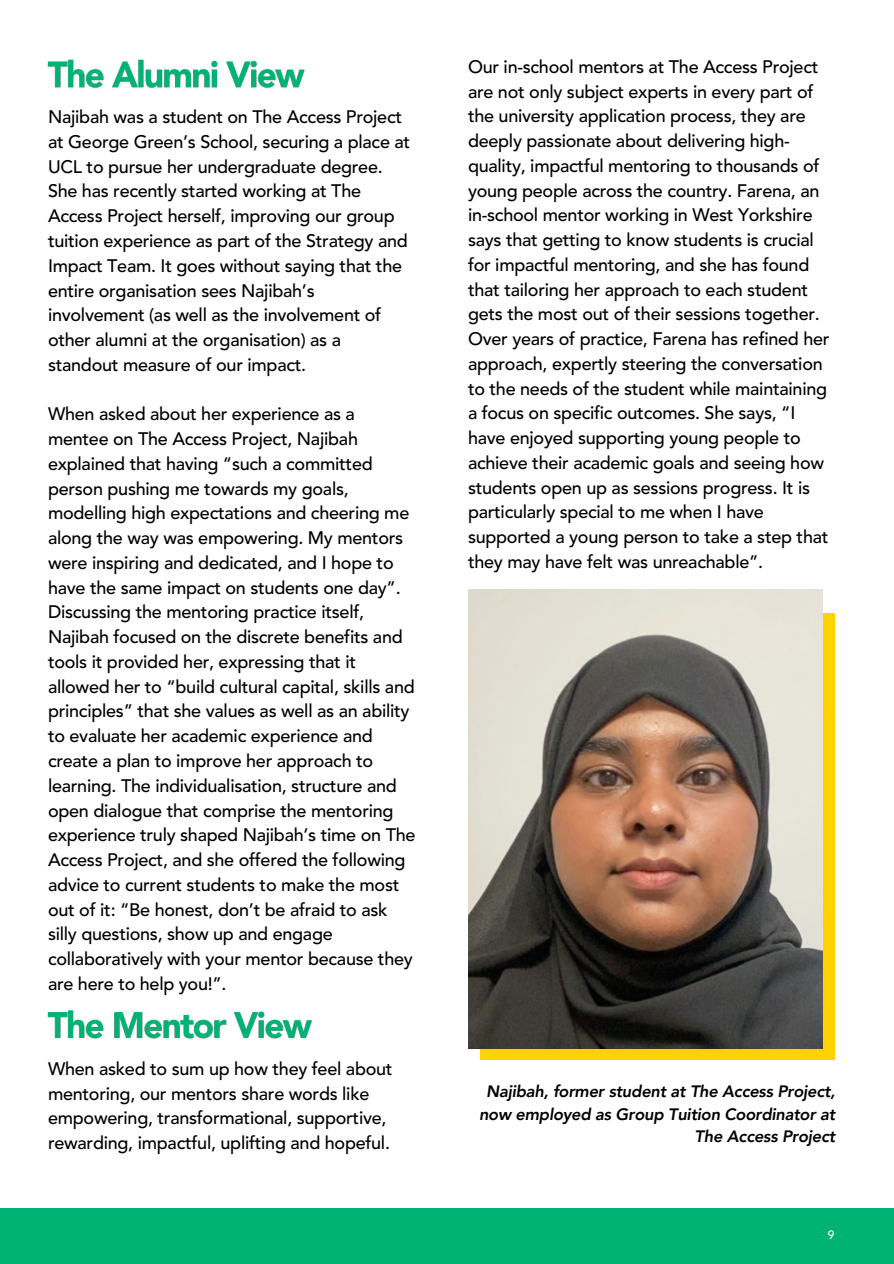
<style>
.page{position:relative;width:894px;height:1264px;background:#fff}
.page>*{position:absolute;margin:0;border:0;box-sizing:border-box;transform-origin:0 0}
.t1{font:500 18px/24.8px "Avenir LT Std";letter-spacing:-.015em;color:#000}
.t2{font:italic 800 16.5px/22.5px "Avenir LT Pro";letter-spacing:-.015em;color:#000;text-align:right}
.t3{font:500 12px "Avenir LT Std";color:#fff}
</style>
<div class="page">
<div style="left:0;top:1207px;width:893px;height:56px;background:#00b274"></div>
<div style="left:480px;top:613px;width:354px;height:446px;background:#ffd200"></div>
<img style="left:468px;top:589px;width:354px;height:459px">
<img style="left:47px;top:59px;width:258px;height:29px">
<img style="left:47px;top:1010px;width:265px;height:29px">
<p class="t1" style="left:48px;top:106px;width:363px">Najibah was a student on The Access Project at George Green’s School, securing a place at UCL to pursue her undergraduate degree.<br>She has recently started working at The Access Project herself, improving our group tuition experience as part of the Strategy and Impact Team. It goes without saying that the entire organisation sees Najibah’s involvement (as well as the involvement of other alumni at the organisation) as a standout measure of our impact.</p>
<p class="t1" style="left:48px;top:403px;width:369px">When asked about her experience as a mentee on The Access Project, Najibah explained that having “such a committed person pushing me towards my goals, modelling high expectations and cheering me along the way was empowering. My mentors were inspiring and dedicated, and I hope to have the same impact on students one day”.<br>Discussing the mentoring practice itself, Najibah focused on the discrete benefits and tools it provided her, expressing that it allowed her to “build cultural capital, skills and principles” that she values as well as an ability to evaluate her academic experience and create a plan to improve her approach to learning. The individualisation, structure and open dialogue that comprise the mentoring experience truly shaped Najibah’s time on The Access Project, and she offered the following advice to current students to make the most out of it: “Be honest, don’t be afraid to ask silly questions, show up and engage collaboratively with your mentor because they are here to help you!”.</p>
<p class="t1" style="left:48px;top:1057px;width:346px">When asked to sum up how they feel about mentoring, our mentors share words like empowering, transformational, supportive, rewarding, impactful, uplifting and hopeful.</p>
<p class="t1" style="left:468px;top:56px;width:363px">Our in-school mentors at The Access Project are not only subject experts in every part of the university application process, they are deeply passionate about delivering high&shy;quality, impactful mentoring to thousands of young people across the country. Farena, an in-school mentor working in West Yorkshire says that getting to know students is crucial for impactful mentoring, and she has found that tailoring her approach to each student gets the most out of their sessions together.<br>Over years of practice, Farena has refined her approach, expertly steering the conversation to the needs of the student while maintaining a focus on specific outcomes. She says, “I have enjoyed supporting young people to achieve their academic goals and seeing how students open up as sessions progress. It is particularly special to me when I have supported a young person to take a step that they may have felt was unreachable”.</p>
<p class="t2" style="left:479px;top:1081px;width:357px">Najibah, former student at The Access Project, now employed as Group Tuition Coordinator at<br>The Access Project</p>
<p class="t3" style="left:827px;top:1229px;width:8px">9</p>
</div>
